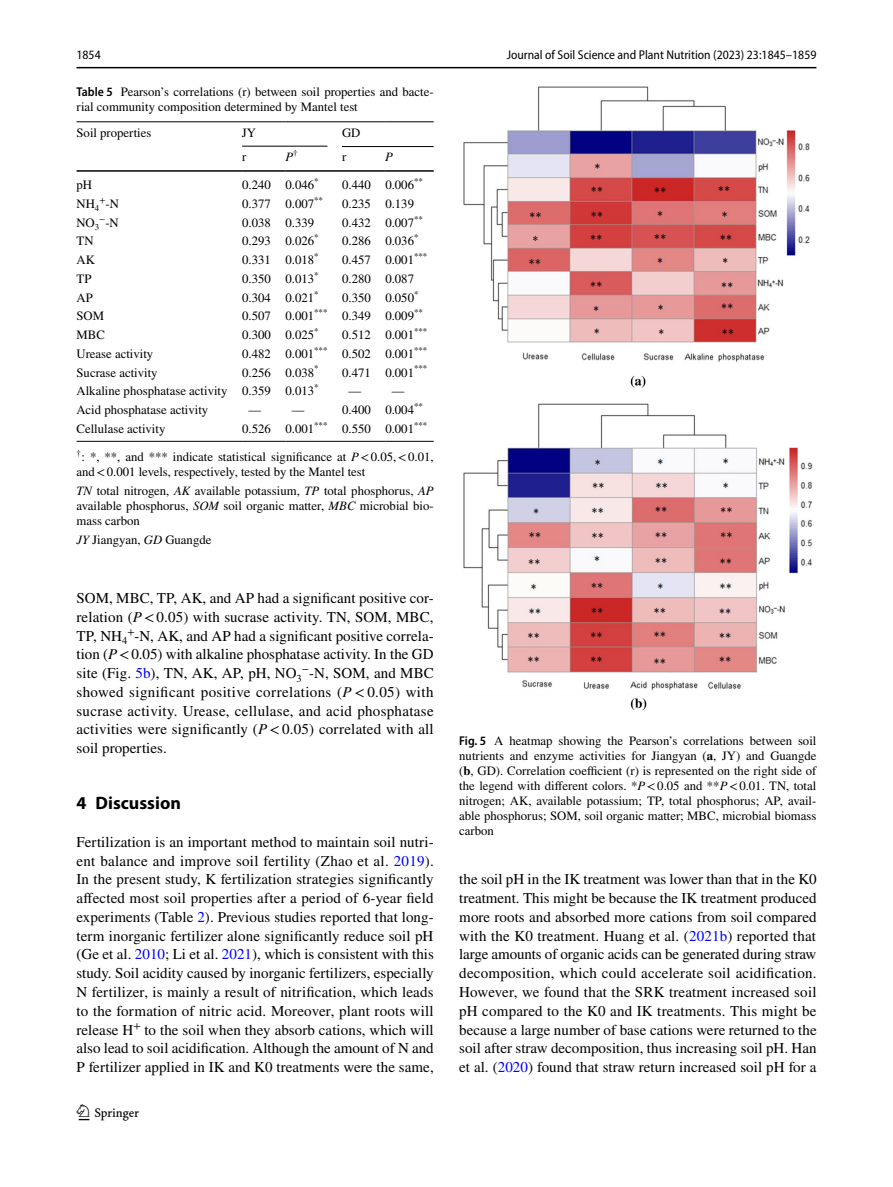
<style>
.page{position:relative;width:893px;height:1187px;background:#fff}
.page>*{position:absolute;margin:0;border:0;box-sizing:border-box;transform-origin:0 0}
.t1{font:22.5px "Springnew Regular 2";color:#000}
.t2{font:700 18px "Myriad Pro";color:#000}
.t3{font:15px/18.8px "STIX";letter-spacing:.005em;color:#000;text-align:justify}
.t4{font:12.75px/15px "STIX";color:#000}
.t5{font:semi-condensed 12.75px "Myriad Pro";color:#000}
.t6{font:italic 12.75px "STIX";color:#000}
.s1{font-family:"Myriad Pro";font-weight:600;font-stretch:semi-condensed}
.s2{font-style:italic}
.s3{color:#00f}
.s4{font-weight:700}
</style>
<div class="page">
<hr style="left:77px;top:67px;width:739px;height:1px;background:#000">
<hr style="left:77px;top:121px;width:165px;height:1px;background:#000">
<hr style="left:242px;top:121px;width:43px;height:1px;background:#000">
<hr style="left:285px;top:121px;width:57px;height:1px;background:#000">
<hr style="left:342px;top:121px;width:43px;height:1px;background:#000">
<hr style="left:385px;top:121px;width:49px;height:1px;background:#000">
<hr style="left:77px;top:170px;width:165px;height:2px;background:#000">
<hr style="left:242px;top:170px;width:43px;height:2px;background:#000">
<hr style="left:285px;top:170px;width:57px;height:2px;background:#000">
<hr style="left:342px;top:170px;width:43px;height:2px;background:#000">
<hr style="left:385px;top:170px;width:49px;height:2px;background:#000">
<hr style="left:77px;top:441px;width:165px;height:1px;background:#000">
<hr style="left:242px;top:441px;width:43px;height:1px;background:#000">
<hr style="left:285px;top:441px;width:57px;height:1px;background:#000">
<hr style="left:342px;top:441px;width:43px;height:1px;background:#000">
<hr style="left:385px;top:441px;width:49px;height:1px;background:#000">
<hr style="left:242px;top:146px;width:85px;height:1px;background:#000">
<hr style="left:342px;top:146px;width:92px;height:1px;background:#000">
<img style="left:463px;top:87px;width:349px;height:622px">
<p class="t5" style="left:77px;top:48px;width:26px">1854</p>
<p class="t5" style="left:507px;top:48px;width:311px">Journal of Soil Science and Plant Nutrition (2023) 23:1845–1859</p>
<p class="t4" style="left:77px;top:85px;width:359px"><span class="s1">Table 5</span> Pearson’s correlations (r) between soil properties and bacte&shy;rial community composition determined by Mantel test</p>
<p class="t4" style="left:77px;top:126px;width:76px">Soil properties</p>
<p class="t4" style="left:242px;top:126px;width:15px">JY</p>
<p class="t4" style="left:342px;top:126px;width:20px">GD</p>
<p class="t4" style="left:242px;top:150px;width:6px">r</p>
<p class="t6" style="left:285px;top:148px;width:14px">P<sup>†</sup></p>
<p class="t4" style="left:342px;top:150px;width:6px">r</p>
<p class="t6" style="left:385px;top:148px;width:9px">P</p>
<p class="t4" style="left:77px;top:178px;width:17px">pH</p>
<p class="t4" style="left:242px;top:178px;width:78px">0.240 0.046<sup>*</sup></p>
<p class="t4" style="left:342px;top:178px;width:82px">0.440 0.006<sup>**</sup></p>
<p class="t4" style="left:77px;top:197px;width:44px">NH<sub>4</sub><sup>+</sup>-N</p>
<p class="t4" style="left:242px;top:197px;width:82px">0.377 0.007<sup>**</sup></p>
<p class="t4" style="left:342px;top:197px;width:73px">0.235 0.139</p>
<p class="t4" style="left:77px;top:216px;width:44px">NO<sub>3</sub><sup>−</sup>-N</p>
<p class="t4" style="left:242px;top:216px;width:73px">0.038 0.339</p>
<p class="t4" style="left:342px;top:216px;width:82px">0.432 0.007<sup>**</sup></p>
<p class="t4" style="left:77px;top:234px;width:18px">TN</p>
<p class="t4" style="left:242px;top:234px;width:78px">0.293 0.026<sup>*</sup></p>
<p class="t4" style="left:342px;top:234px;width:78px">0.286 0.036<sup>*</sup></p>
<p class="t4" style="left:77px;top:253px;width:20px">AK</p>
<p class="t4" style="left:242px;top:253px;width:78px">0.331 0.018<sup>*</sup></p>
<p class="t4" style="left:342px;top:253px;width:87px">0.457 0.001<sup>***</sup></p>
<p class="t4" style="left:77px;top:272px;width:16px">TP</p>
<p class="t4" style="left:242px;top:272px;width:78px">0.350 0.013<sup>*</sup></p>
<p class="t4" style="left:342px;top:272px;width:73px">0.280 0.087</p>
<p class="t4" style="left:77px;top:291px;width:18px">AP</p>
<p class="t4" style="left:242px;top:291px;width:78px">0.304 0.021<sup>*</sup></p>
<p class="t4" style="left:342px;top:291px;width:78px">0.350 0.050<sup>*</sup></p>
<p class="t4" style="left:77px;top:309px;width:29px">SOM</p>
<p class="t4" style="left:242px;top:309px;width:182px">0.507 0.001<sup>***</sup> 0.349 0.009<sup>**</sup></p>
<p class="t4" style="left:77px;top:328px;width:30px">MBC</p>
<p class="t4" style="left:242px;top:328px;width:78px">0.300 0.025<sup>*</sup></p>
<p class="t4" style="left:342px;top:328px;width:87px">0.512 0.001<sup>***</sup></p>
<p class="t4" style="left:77px;top:347px;width:78px">Urease activity</p>
<p class="t4" style="left:242px;top:347px;width:187px">0.482 0.001<sup>***</sup> 0.502 0.001<sup>***</sup></p>
<p class="t4" style="left:77px;top:365px;width:83px">Sucrase activity</p>
<p class="t4" style="left:242px;top:365px;width:78px">0.256 0.038<sup>*</sup></p>
<p class="t4" style="left:342px;top:365px;width:87px">0.471 0.001<sup>***</sup></p>
<p class="t4" style="left:77px;top:384px;width:244px">Alkaline phosphatase activity 0.359 0.013<sup>*</sup></p>
<p class="t4" style="left:348px;top:384px;width:58px">— —</p>
<p class="t4" style="left:77px;top:403px;width:133px">Acid phosphatase activity</p>
<p class="t4" style="left:249px;top:403px;width:58px">— —</p>
<p class="t4" style="left:342px;top:403px;width:82px">0.400 0.004<sup>**</sup></p>
<p class="t4" style="left:77px;top:422px;width:90px">Cellulase activity</p>
<p class="t4" style="left:242px;top:422px;width:187px">0.526 0.001<sup>***</sup> 0.550 0.001<sup>***</sup></p>
<p class="t4" style="left:77px;top:450px;width:359px"><sup>†</sup>: *, **, and *** indicate statistical significance at <span class="s2">P</span>&lt;0.05,&lt;0.01, and&lt;0.001 levels, respectively, tested by the Mantel test</p>
<p class="t4" style="left:77px;top:484px;width:359px;text-align:justify"><span class="s2">TN</span> total nitrogen, <span class="s2">AK</span> available potassium, <span class="s2">TP</span> total phosphorus, <span class="s2">AP </span>available phosphorus, <span class="s2">SOM</span> soil organic matter, <span class="s2">MBC</span> microbial bio&shy;mass carbon</p>
<p class="t4" style="left:77px;top:533px;width:136px"><span class="s2">JY</span> Jiangyan, <span class="s2">GD</span> Guangde</p>
<p class="t3" style="left:77px;top:589px;width:359px">SOM, MBC, TP, AK, and AP had a significant positive cor&shy;relation (<span class="s2">P</span>&lt;0.05) with sucrase activity. TN, SOM, MBC, TP, NH<sub>4</sub><sup>+</sup>-N, AK, and AP had a significant positive correla&shy;tion (<span class="s2">P</span>&lt;0.05) with alkaline phosphatase activity. In the GD site (Fig. <span class="s3">5b</span>), TN, AK, AP, pH, NO<sub>3</sub><sup>−</sup>-N, SOM, and MBC showed significant positive correlations (<span class="s2">P</span> &lt; 0.05) with sucrase activity. Urease, cellulase, and acid phosphatase activities were significantly (<span class="s2">P</span>&lt;0.05) correlated with all soil properties.</p>
<p class="t2" style="left:77px;top:791px;width:106px">4 Discussion</p>
<p class="t3" style="left:77px;top:833px;width:359px">Fertilization is an important method to maintain soil nutri&shy;ent balance and improve soil fertility (Zhao et al. <span class="s3">2019</span>).<br>In the present study, K fertilization strategies significantly affected most soil properties after a period of 6-year field experiments (Table <span class="s3">2</span>). Previous studies reported that long&shy;term inorganic fertilizer alone significantly reduce soil pH (Ge et al. <span class="s3">2010</span>; Li et al. <span class="s3">2021</span>), which is consistent with this study. Soil acidity caused by inorganic fertilizers, especially N fertilizer, is mainly a result of nitrification, which leads to the formation of nitric acid. Moreover, plant roots will release H<sup>+</sup> to the soil when they absorb cations, which will also lead to soil acidification. Although the amount of N and P fertilizer applied in IK and K0 treatments were the same,</p>
<h1 class="t1" style="left:79px;top:1104px;width:62px">1 3</h1>
<p class="t4" style="left:459px;top:733px;width:359px;text-align:justify"><span class="s1">Fig. 5</span> A heatmap showing the Pearson’s correlations between soil nutrients and enzyme activities for Jiangyan (<span class="s4">a</span>, JY) and Guangde (<span class="s4">b</span>, GD). Correlation coefficient (r) is represented on the right side of the legend with different colors. *<span class="s2">P</span>&lt;0.05 and **<span class="s2">P</span>&lt;0.01. TN, total nitrogen; AK, available potassium; TP, total phosphorus; AP, avail&shy;able phosphorus; SOM, soil organic matter; MBC, microbial biomass carbon</p>
<p class="t3" style="left:459px;top:871px;width:359px">the soil pH in the IK treatment was lower than that in the K0 treatment. This might be because the IK treatment produced more roots and absorbed more cations from soil compared with the K0 treatment. Huang et al. (<span class="s3">2021b</span>) reported that large amounts of organic acids can be generated during straw decomposition, which could accelerate soil acidification.<br>However, we found that the SRK treatment increased soil pH compared to the K0 and IK treatments. This might be because a large number of base cations were returned to the soil after straw decomposition, thus increasing soil pH. Han et al. (<span class="s3">2020</span>) found that straw return increased soil pH for a</p>
</div>
